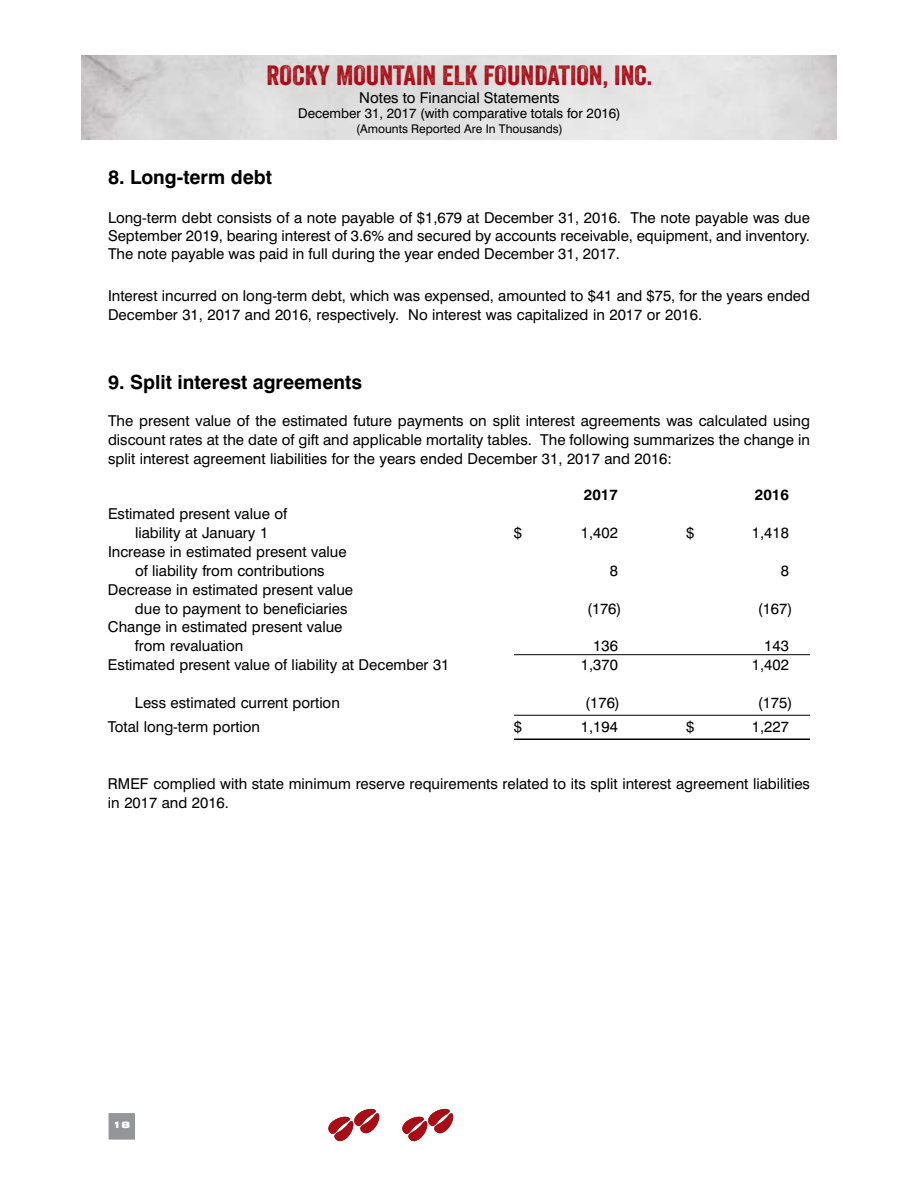
<style>
.page{position:relative;width:918px;height:1188px;background:#fff}
.page>*{position:absolute;margin:0;border:0;box-sizing:border-box;transform-origin:0 0}
.t1{font:27px "Veneer";color:#a70e16;scale:1.09 1}
.t2{font:700 19.5px "Swiss 721 BT";color:#000}
.t3{font:15px/18.9px "Swiss 721 BT";color:#000}
.t4{font:700 15px "Swiss 721 BT";color:#000}
.t5{font:13.5px "Swiss 721 BT";color:#000}
.t6{font:12px "Swiss 721 BT";color:#000}
.t7{font:900 expanded 9px "Swiss 721 BT";color:#fff}
</style>
<div class="page">
<div style="left:107px;top:1112px;width:30px;height:29px;background:#939598;border:2px solid #fff"></div>
<svg style="left:402px;top:1109px;width:51px;height:33px"></svg>
<svg style="left:328px;top:1109px;width:51px;height:33px"></svg>
<hr style="left:514px;top:654px;width:296px;height:1px;background:#000">
<hr style="left:514px;top:739px;width:296px;height:1px;background:#000">
<hr style="left:514px;top:715px;width:296px;height:1px;background:#000">
<h1 class="t1" style="left:267px;top:58px;width:355px">ROCKY MOUNTAIN ELK FOUNDATION, INC.</h1>
<p class="t3" style="left:359px;top:88px;width:202px">Notes to Financial Statements</p>
<p class="t5" style="left:298px;top:105px;width:324px">December 31, 2017 (with comparative totals for 2016)</p>
<p class="t6" style="left:356px;top:121px;width:208px">(Amounts Reported Are In Thousands)</p>
<h2 class="t2" style="left:108px;top:165px;width:166px">8. Long-term debt</h2>
<p class="t3" style="left:108px;top:209px;width:704px;line-height:18px;text-align:justify">Long-term debt consists of a note payable of $1,679 at December 31, 2016. The note payable was due September 2019, bearing interest of 3.6% and secured by accounts receivable, equipment, and inventory.<br>The note payable was paid in full during the year ended December 31, 2017.</p>
<p class="t3" style="left:108px;top:286px;width:704px">Interest incurred on long-term debt, which was expensed, amounted to $41 and $75, for the years ended<br>December 31, 2017 and 2016, respectively. No interest was capitalized in 2017 or 2016.</p>
<h2 class="t2" style="left:108px;top:371px;width:256px">9. Split interest agreements</h2>
<p class="t3" style="left:108px;top:411px;width:704px;text-align:justify">The present value of the estimated future payments on split interest agreements was calculated using discount rates at the date of gift and applicable mortality tables. The following summarizes the change in split interest agreement liabilities for the years ended December 31, 2017 and 2016:</p>
<p class="t4" style="left:584px;top:486px;width:36px">2017</p>
<p class="t4" style="left:755px;top:486px;width:36px">2016</p>
<p class="t3" style="left:108px;top:504px;width:181px;text-align:center">Estimated present value of liability at January 1</p>
<p class="t3" style="left:514px;top:523px;width:10px">$</p>
<p class="t3" style="left:581px;top:523px;width:39px">1,402</p>
<p class="t3" style="left:686px;top:523px;width:10px">$</p>
<p class="t3" style="left:752px;top:523px;width:39px">1,418</p>
<p class="t3" style="left:108px;top:542px;width:240px;text-align:center">Increase in estimated present value of liability from contributions</p>
<p class="t3" style="left:135px;top:580px;width:220px;text-indent:-27px">Decrease in estimated present value due to payment to beneficiaries</p>
<p class="t3" style="left:135px;top:618px;width:209px;text-indent:-27px">Change in estimated present value from revaluation</p>
<p class="t3" style="left:610px;top:561px;width:10px">8</p>
<p class="t3" style="left:781px;top:561px;width:10px">8</p>
<p class="t3" style="left:587px;top:599px;width:36px">(176)</p>
<p class="t3" style="left:758px;top:599px;width:36px">(167)</p>
<p class="t3" style="left:593px;top:636px;width:26px">136</p>
<p class="t3" style="left:764px;top:636px;width:26px">143</p>
<p class="t3" style="left:108px;top:655px;width:343px">Estimated present value of liability at December 31</p>
<p class="t3" style="left:581px;top:655px;width:39px">1,370</p>
<p class="t3" style="left:752px;top:655px;width:39px">1,402</p>
<p class="t3" style="left:135px;top:693px;width:206px">Less estimated current portion</p>
<p class="t3" style="left:585px;top:693px;width:36px">(176)</p>
<p class="t3" style="left:758px;top:693px;width:36px">(175)</p>
<p class="t3" style="left:108px;top:717px;width:154px">Total long-term portion</p>
<p class="t3" style="left:514px;top:717px;width:10px">$</p>
<p class="t3" style="left:581px;top:717px;width:39px">1,194</p>
<p class="t3" style="left:686px;top:717px;width:10px">$</p>
<p class="t3" style="left:752px;top:717px;width:39px">1,227</p>
<p class="t3" style="left:108px;top:774px;width:704px">RMEF complied with state minimum reserve requirements related to its split interest agreement liabilities in 2017 and 2016.</p>
<p class="t7" style="left:113px;top:1120px;width:19px">18</p>
</div>
